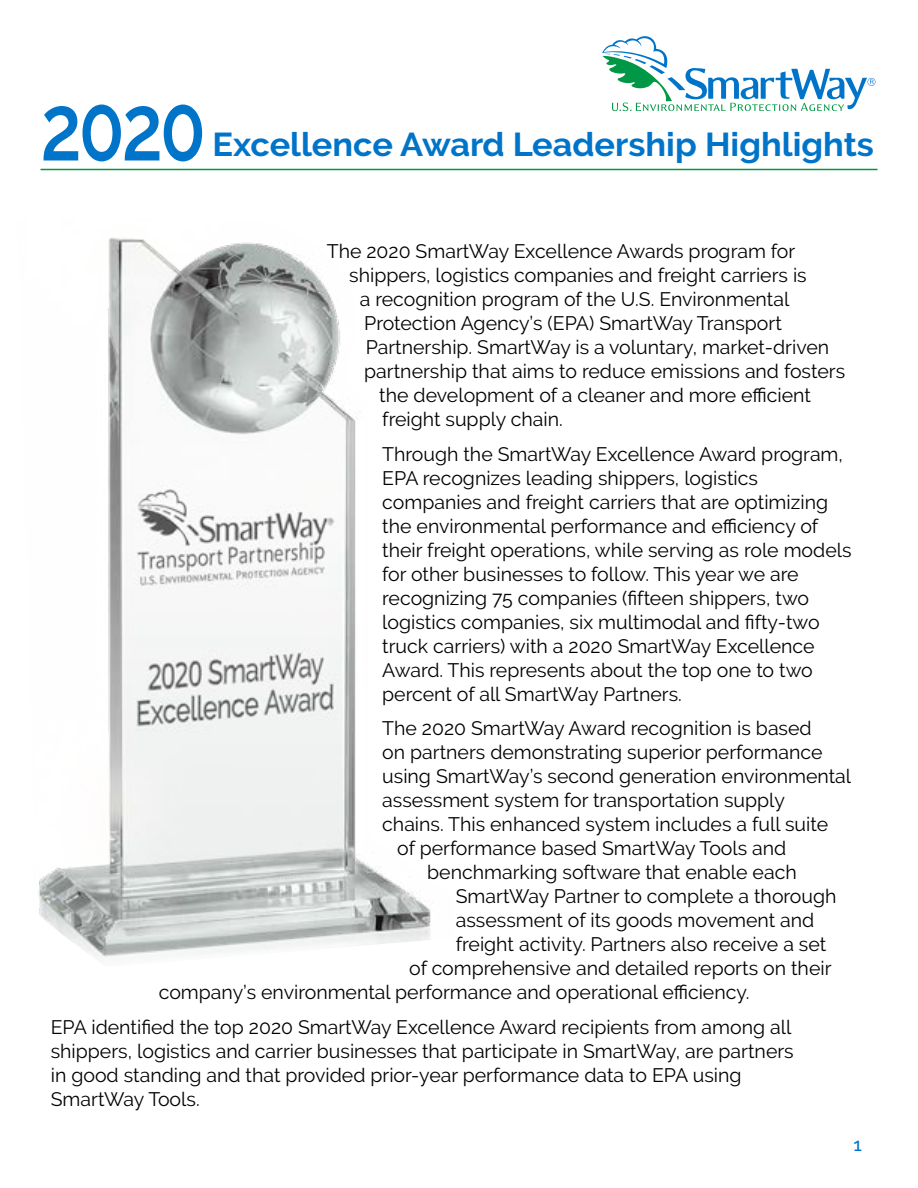
<style>
.page{position:relative;width:918px;height:1188px;background:#fff}
.page>*{position:absolute;margin:0;border:0;box-sizing:border-box;transform-origin:0 0}
.t1{font:600 93.75px "Raleway";color:#0074c8;scale:.8 1}
.t2{font:700 33px "Raleway";color:#0074c8;scale:1.04 1}
.t3{font:19.5px/24px "Raleway";color:#000}
.t4{font:500 18px "Raleway";color:#0074c8;scale:1.04 1}
</style>
<div class="page">
<hr style="left:40px;top:169px;width:838px;height:1px;background:#009846">
<svg style="left:602px;top:36px;width:273px;height:75px"></svg>
<img style="left:39px;top:238px;width:394px;height:720px">
<p class="t1" style="left:40px;top:74px;width:208px">2020</p>
<p class="t2" style="left:212px;top:126px;width:638px">Excellence Award Leadership Highlights</p>
<p class="t3" style="left:349px;top:239px;width:459px;text-indent:-23px">The 2020 SmartWay Excellence Awards program for shippers, logistics companies and freight carriers is</p>
<p class="t3" style="left:360px;top:287px;width:487px">a recognition program of the U.S. Environmental Protection Agency’s (EPA) SmartWay Transport Partnership. SmartWay is a voluntary, market-driven partnership that aims to reduce emissions and fosters</p>
<p class="t3" style="left:379px;top:383px;width:433px">the development of a cleaner and more efficient</p>
<p class="t3" style="left:382px;top:407px;width:182px">freight supply chain.</p>
<p class="t3" style="left:382px;top:442px;width:462px">Through the SmartWay Excellence Award program,<br>EPA recognizes leading shippers, logistics companies and freight carriers that are optimizing</p>
<p class="t3" style="left:382px;top:514px;width:437px">the environmental performance and efficiency of</p>
<p class="t3" style="left:382px;top:538px;width:471px">their freight operations, while serving as role models for other businesses to follow. This year we are</p>
<p class="t3" style="left:382px;top:586px;width:428px">recognizing 75 companies (fifteen shippers, two</p>
<p class="t3" style="left:382px;top:610px;width:439px">logistics companies, six multimodal and fifty-two</p>
<p class="t3" style="left:382px;top:634px;width:434px;text-align:justify">truck carriers) with a 2020 SmartWay Excellence Award. This represents about the top one to two percent of all SmartWay Partners.</p>
<p class="t3" style="left:382px;top:716px;width:470px">The 2020 SmartWay Award recognition is based<br>on partners demonstrating superior performance using SmartWay’s second generation environmental assessment system for transportation supply chains. This enhanced system includes a full suite</p>
<p class="t3" style="left:397px;top:837px;width:391px">of performance based SmartWay Tools and</p>
<p class="t3" style="left:456px;top:861px;width:382px;text-indent:-29px">benchmarking software that enable each SmartWay Partner to complete a thorough assessment of its goods movement and freight activity. Partners also receive a set</p>
<p class="t3" style="left:409px;top:957px;width:424px">of comprehensive and detailed reports on their</p>
<p class="t3" style="left:51px;top:975px;width:742px;line-height:34.8px;text-indent:108px">company’s environmental performance and operational efficiency.<br>EPA identified the top 2020 SmartWay Excellence Award recipients from among all</p>
<p class="t3" style="left:51px;top:1039px;width:745px">shippers, logistics and carrier businesses that participate in SmartWay, are partners in good standing and that provided prior-year performance data to EPA using<br>SmartWay Tools.</p>
<p class="t4" style="left:853px;top:1134px;width:10px">1</p>
</div>
